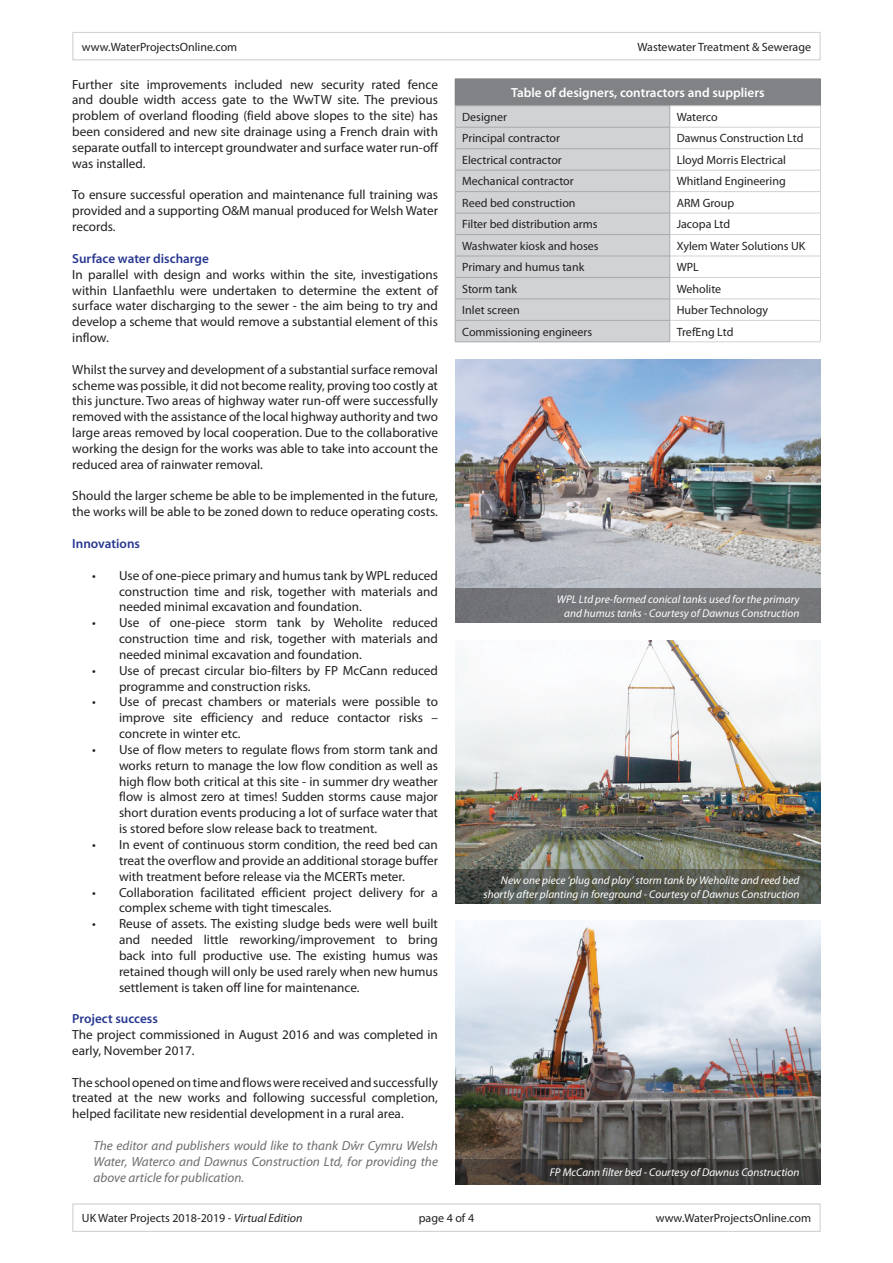
<style>
.page{position:relative;width:893px;height:1263px;background:#fff}
.page>*{position:absolute;margin:0;border:0;box-sizing:border-box;transform-origin:0 0}
.t1{font:13.2px/15.9px "Myriad Pro";color:#231f20;text-align:justify}
.t2{font:italic 13.2px/15.9px "Myriad Pro";color:#6c6d70;text-align:justify}
.t3{font:600 13.2px "Myriad Pro";color:#283890}
.t4{font:600 13.2px "Myriad Pro";color:#fff}
.t5{font:12px "Myriad Pro";color:#231f20}
.t6{font:italic 11.25px/13.5px "Myriad Pro";color:#fff;text-align:right}
.s1{font-style:italic}
</style>
<div class="page">
<img style="left:455px;top:359px;width:366px;height:230px">
<div style="left:455px;top:589px;width:366px;height:34px;background:#75767a"></div>
<img style="left:455px;top:640px;width:366px;height:230px">
<svg style="left:455px;top:870px;width:366px;height:34px;background:#53564d"></svg>
<img style="left:455px;top:921px;width:366px;height:238px">
<svg style="left:455px;top:1159px;width:366px;height:25px;background:#3e3a37"></svg>
<div style="left:455px;top:79px;width:365px;height:27px;background:#808285"></div>
<div style="left:456px;top:107px;width:213px;height:235px;background:#d1d2d4"></div>
<hr style="left:670px;top:106px;width:151px;height:1px;background:#d1d2d4">
<hr style="left:670px;top:127px;width:151px;height:1px;background:#d1d2d4">
<hr style="left:670px;top:148px;width:151px;height:1px;background:#d1d2d4">
<hr style="left:670px;top:170px;width:151px;height:1px;background:#d1d2d4">
<hr style="left:670px;top:191px;width:151px;height:1px;background:#d1d2d4">
<hr style="left:670px;top:213px;width:151px;height:1px;background:#d1d2d4">
<hr style="left:670px;top:234px;width:151px;height:1px;background:#d1d2d4">
<hr style="left:670px;top:256px;width:151px;height:1px;background:#d1d2d4">
<hr style="left:670px;top:277px;width:151px;height:1px;background:#d1d2d4">
<hr style="left:670px;top:299px;width:151px;height:1px;background:#d1d2d4">
<hr style="left:670px;top:320px;width:151px;height:1px;background:#d1d2d4">
<svg style="left:820px;top:79px;width:1px;height:263px"></svg>
<hr style="left:670px;top:342px;width:151px;height:1px;background:#d1d2d4">
<hr style="left:455px;top:106px;width:215px;height:1px;background:#a8a9ad">
<hr style="left:455px;top:127px;width:215px;height:1px;background:#a8a9ad">
<hr style="left:455px;top:148px;width:215px;height:1px;background:#a8a9ad">
<hr style="left:455px;top:170px;width:215px;height:1px;background:#a8a9ad">
<hr style="left:455px;top:191px;width:215px;height:1px;background:#a8a9ad">
<hr style="left:455px;top:213px;width:215px;height:1px;background:#a8a9ad">
<hr style="left:455px;top:234px;width:215px;height:1px;background:#a8a9ad">
<hr style="left:455px;top:256px;width:215px;height:1px;background:#a8a9ad">
<hr style="left:455px;top:277px;width:215px;height:1px;background:#a8a9ad">
<hr style="left:455px;top:299px;width:215px;height:1px;background:#a8a9ad">
<hr style="left:455px;top:320px;width:215px;height:1px;background:#a8a9ad">
<svg style="left:455px;top:105px;width:1px;height:237px"></svg>
<svg style="left:669px;top:107px;width:1px;height:235px"></svg>
<hr style="left:455px;top:342px;width:215px;height:1px;background:#a8a9ad">
<div style="left:72px;top:32px;width:749px;height:28px;border:1px solid #d1d2d4"></div>
<div style="left:72px;top:1203px;width:749px;height:29px;border:1px solid #d1d2d4"></div>
<p class="t5" style="left:82px;top:39px;width:157px">www.WaterProjectsOnline.com</p>
<p class="t5" style="left:637px;top:39px;width:175px">Wastewater Treatment &amp; Sewerage</p>
<p class="t1" style="left:72px;top:76px;width:367px">Further site improvements included new security rated fence and double width access gate to the WwTW site. The previous problem of overland flooding (field above slopes to the site) has been considered and new site drainage using a French drain with separate outfall to intercept groundwater and surface water run-off was installed.</p>
<p class="t1" style="left:72px;top:187px;width:367px">To ensure successful operation and maintenance full training was provided and a supporting O&amp;M manual produced for Welsh Water records.</p>
<p class="t3" style="left:72px;top:250px;width:138px">Surface water discharge</p>
<p class="t1" style="left:72px;top:266px;width:367px">In parallel with design and works within the site, investigations within Llanfaethlu were undertaken to determine the extent of surface water discharging to the sewer - the aim being to try and develop a scheme that would remove a substantial element of this inflow.</p>
<p class="t1" style="left:72px;top:361px;width:367px">Whilst the survey and development of a substantial surface removal scheme was possible, it did not become reality, proving too costly at this juncture. Two areas of highway water run-off were successfully removed with the assistance of the local highway authority and two large areas removed by local cooperation. Due to the collaborative working the design for the works was able to take into account the reduced area of rainwater removal.</p>
<p class="t1" style="left:72px;top:488px;width:367px">Should the larger scheme be able to be implemented in the future, the works will be able to be zoned down to reduce operating costs.</p>
<p class="t3" style="left:72px;top:535px;width:69px">Innovations</p>
<p class="t1" style="left:119px;top:567px;width:320px;text-indent:-27px">• Use of one-piece primary and humus tank by WPL reduced construction time and risk, together with materials and needed minimal excavation and foundation.</p>
<p class="t1" style="left:119px;top:615px;width:320px;text-indent:-27px">• Use of one-piece storm tank by Weholite reduced construction time and risk, together with materials and needed minimal excavation and foundation.</p>
<p class="t1" style="left:119px;top:662px;width:320px;text-indent:-27px">• Use of precast circular bio-filters by FP McCann reduced programme and construction risks.</p>
<p class="t1" style="left:119px;top:694px;width:320px;text-indent:-27px">• Use of precast chambers or materials were possible to improve site efficiency and reduce contactor risks – concrete in winter etc.</p>
<p class="t1" style="left:119px;top:741px;width:320px;text-indent:-27px">• Use of flow meters to regulate flows from storm tank and works return to manage the low flow condition as well as high flow both critical at this site - in summer dry weather flow is almost zero at times! Sudden storms cause major short duration events producing a lot of surface water that is stored before slow release back to treatment.</p>
<p class="t1" style="left:119px;top:836px;width:320px;text-indent:-27px">• In event of continuous storm condition, the reed bed can treat the overflow and provide an additional storage buffer with treatment before release via the MCERTs meter.</p>
<p class="t1" style="left:119px;top:884px;width:320px;text-indent:-27px">• Collaboration facilitated efficient project delivery for a complex scheme with tight timescales.</p>
<p class="t1" style="left:119px;top:915px;width:320px;text-indent:-27px">• Reuse of assets. The existing sludge beds were well built and needed little reworking/improvement to bring back into full productive use. The existing humus was retained though will only be used rarely when new humus settlement is taken off line for maintenance.</p>
<p class="t3" style="left:72px;top:1010px;width:87px">Project success</p>
<p class="t1" style="left:72px;top:1026px;width:367px">The project commissioned in August 2016 and was completed in early, November 2017.</p>
<p class="t1" style="left:72px;top:1074px;width:367px">The school opened on time and flows were received and successfully treated at the new works and following successful completion, helped facilitate new residential development in a rural area.</p>
<p class="t2" style="left:94px;top:1137px;width:346px">The editor and publishers would like to thank Dŵr Cymru Welsh Water, Waterco and Dawnus Construction Ltd, for providing the above article for publication.</p>
<p class="t4" style="left:511px;top:84px;width:255px">Table of designers, contractors and suppliers</p>
<p class="t5" style="left:462px;top:110px;width:46px">Designer</p>
<p class="t5" style="left:677px;top:110px;width:43px">Waterco</p>
<p class="t5" style="left:462px;top:131px;width:99px">Principal contractor</p>
<p class="t5" style="left:677px;top:131px;width:128px">Dawnus Construction Ltd</p>
<p class="t5" style="left:462px;top:152px;width:101px">Electrical contractor</p>
<p class="t5" style="left:677px;top:152px;width:111px">Lloyd Morris Electrical</p>
<p class="t5" style="left:462px;top:174px;width:113px">Mechanical contractor</p>
<p class="t5" style="left:677px;top:174px;width:110px">Whitland Engineering</p>
<p class="t5" style="left:462px;top:195px;width:115px">Reed bed construction</p>
<p class="t5" style="left:677px;top:195px;width:59px">ARM Group</p>
<p class="t5" style="left:462px;top:217px;width:137px">Filter bed distribution arms</p>
<p class="t5" style="left:677px;top:217px;width:55px">Jacopa Ltd</p>
<p class="t5" style="left:462px;top:238px;width:138px">Washwater kiosk and hoses</p>
<p class="t5" style="left:677px;top:238px;width:130px">Xylem Water Solutions UK</p>
<p class="t5" style="left:462px;top:260px;width:124px">Primary and humus tank</p>
<p class="t5" style="left:677px;top:260px;width:24px">WPL</p>
<p class="t5" style="left:462px;top:281px;width:56px">Storm tank</p>
<p class="t5" style="left:677px;top:281px;width:46px">Weholite</p>
<p class="t5" style="left:462px;top:303px;width:59px">Inlet screen</p>
<p class="t5" style="left:677px;top:303px;width:93px">Huber Technology</p>
<p class="t5" style="left:462px;top:324px;width:131px">Commissioning engineers</p>
<p class="t5" style="left:677px;top:324px;width:58px">TrefEng Ltd</p>
<p class="t6" style="left:557px;top:593px;width:244px">WPL Ltd pre-formed conical tanks used for the primary and humus tanks - Courtesy of Dawnus Construction</p>
<p class="t6" style="left:483px;top:873px;width:317px">New one piece ‘plug and play’ storm tank by Weholite and reed bed shortly after planting in foreground - Courtesy of Dawnus Construction</p>
<p class="t6" style="left:550px;top:1165px;width:251px">FP McCann filter bed - Courtesy of Dawnus Construction</p>
<p class="t5" style="left:82px;top:1211px;width:222px">UK Water Projects 2018-2019 - <span class="s1">Virtual Edition</span></p>
<p class="t5" style="left:419px;top:1211px;width:57px">page 4 of 4</p>
<p class="t5" style="left:656px;top:1211px;width:157px">www.WaterProjectsOnline.com</p>
</div>
